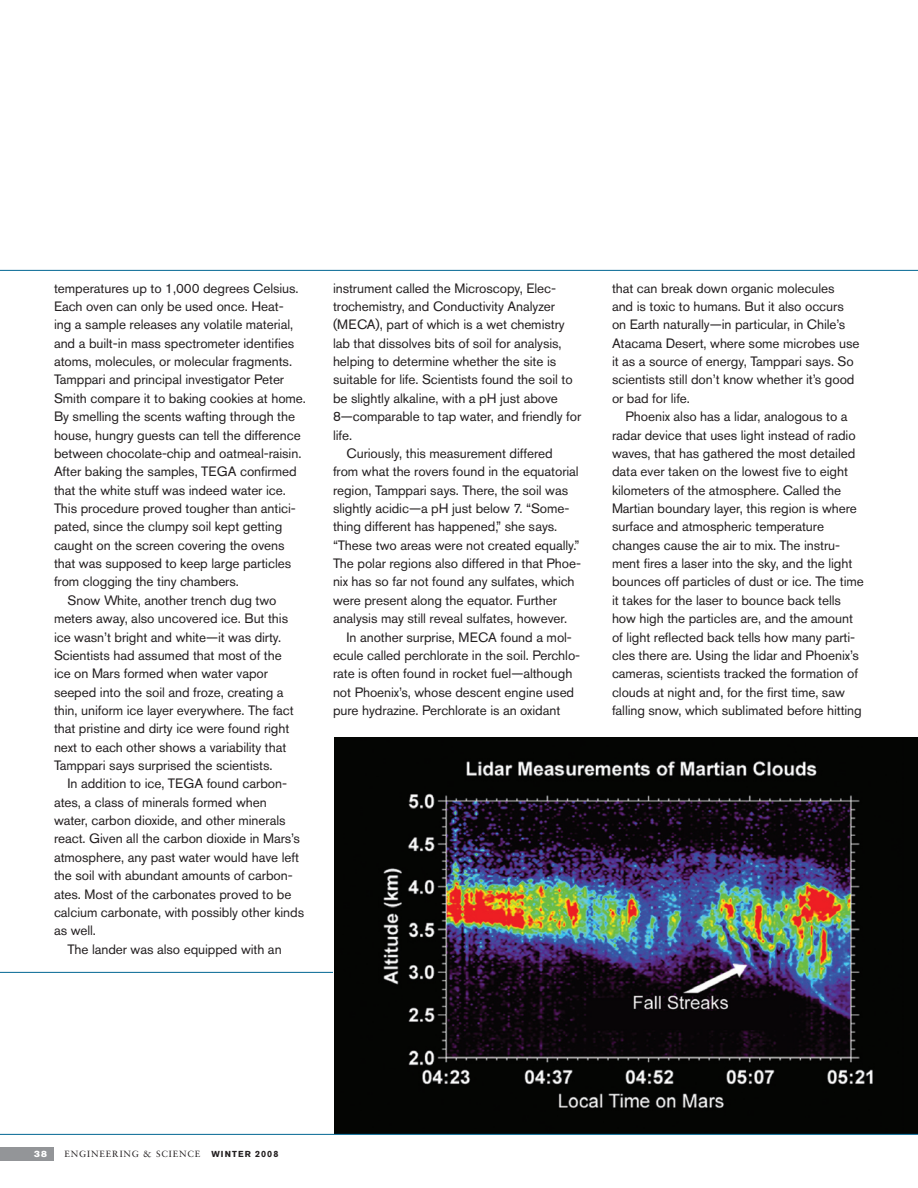
<style>
.page{position:relative;width:918px;height:1188px;background:#fff}
.page>*{position:absolute;margin:0;border:0;box-sizing:border-box;transform-origin:0 0}
.Body{font:13.5px/18.3px "Akzidenz Grotesk Pro";letter-spacing:-.005em;color:#231f20}
.t1{font:9px "Sabon LT Std";letter-spacing:.1em;color:#231f20}
.t2{font:9px "Akzidenz Grotesk Pro Super";color:#fff}
.s1{font-family:"Akzidenz Grotesk Pro";font-weight:700;font-size:8.7px}
.s2{font-family:"Akzidenz Grotesk Pro";font-weight:700}
</style>
<div class="page">
<hr style="left:0;top:972px;width:333px;height:1px;background:#006692">
<hr style="left:0;top:270px;width:918px;height:1px;background:#006692">
<div style="left:0;top:1147px;width:54px;height:14px;background:#939598"></div>
<div style="left:335px;top:737px;width:583px;height:397px;background:#040503"></div>
<img style="left:335px;top:760px;width:568px;height:374px">
<hr style="left:0;top:1134px;width:918px;height:1px;background:#006692">
<p class="Body" style="left:54px;top:279px;width:254px">temperatures up to 1,000 degrees Celsius.<br>Each oven can only be used once. Heat-<br>ing a sample releases any volatile material, and a built-in mass spectrometer identifies atoms, molecules, or molecular fragments.<br>Tamppari and principal investigator Peter Smith compare it to baking cookies at home.<br>By smelling the scents wafting through the house, hungry guests can tell the difference between chocolate-chip and oatmeal-raisin.<br>After baking the samples, TEGA confirmed that the white stuff was indeed water ice.<br>This procedure proved tougher than antici&shy;pated, since the clumpy soil kept getting caught on the screen covering the ovens that was supposed to keep large particles from clogging the tiny chambers.</p>
<p class="Body" style="left:54px;top:591px;width:241px;text-indent:14px">Snow White, another trench dug two meters away, also uncovered ice. But this ice wasn’t bright and white—it was dirty.<br>Scientists had assumed that most of the ice on Mars formed when water vapor seeped into the soil and froze, creating a thin, uniform ice layer everywhere. The fact that pristine and dirty ice were found right next to each other shows a variability that Tamppari says surprised the scientists.</p>
<p class="Body" style="left:54px;top:774px;width:252px;text-indent:14px">In addition to ice, TEGA found carbon&shy;ates, a class of minerals formed when<br>water, carbon dioxide, and other minerals react. Given all the carbon dioxide in Mars’s atmosphere, any past water would have left the soil with abundant amounts of carbon&shy;ates. Most of the carbonates proved to be calcium carbonate, with possibly other kinds as well.</p>
<p class="Body" style="left:68px;top:940px;width:216px">The lander was also equipped with an</p>
<p class="Body" style="left:333px;top:279px;width:250px">instrument called the Microscopy, Elec&shy;trochemistry, and Conductivity Analyzer (MECA), part of which is a wet chemistry lab that dissolves bits of soil for analysis, helping to determine whether the site is suitable for life. Scientists found the soil to be slightly alkaline, with a pH just above 8—comparable to tap water, and friendly for life.</p>
<p class="Body" style="left:333px;top:444px;width:250px;text-indent:14px">Curiously, this measurement differed from what the rovers found in the equatorial region, Tamppari says. There, the soil was slightly acidic—a pH just below 7. “Some&shy;thing different has happened,” she says. “These two areas were not created equally.” The polar regions also differed in that Phoe&shy;nix has so far not found any sulfates, which were present along the equator. Further analysis may still reveal sulfates, however.</p>
<p class="Body" style="left:333px;top:628px;width:249px;text-indent:14px">In another surprise, MECA found a mol&shy;ecule called perchlorate in the soil. Perchlo&shy;rate is often found in rocket fuel—although not Phoenix’s, whose descent engine used pure hydrazine. Perchlorate is an oxidant</p>
<p class="Body" style="left:612px;top:279px;width:249px">that can break down organic molecules<br>and is toxic to humans. But it also occurs on Earth naturally—in particular, in Chile’s Atacama Desert, where some microbes use it as a source of energy, Tamppari says. So scientists still don’t know whether it’s good or bad for life.</p>
<p class="Body" style="left:612px;top:407px;width:253px;text-indent:14px">Phoenix also has a lidar, analogous to a radar device that uses light instead of radio waves, that has gathered the most detailed data ever taken on the lowest five to eight kilometers of the atmosphere. Called the Martian boundary layer, this region is where surface and atmospheric temperature changes cause the air to mix. The instru&shy;ment fires a laser into the sky, and the light bounces off particles of dust or ice. The time it takes for the laser to bounce back tells how high the particles are, and the amount of light reflected back tells how many parti&shy;cles there are. Using the lidar and Phoenix’s cameras, scientists tracked the formation of clouds at night and, for the first time, saw falling snow, which sublimated before hitting</p>
<p class="t2" style="left:34px;top:1148px;width:14px">38</p>
<p class="t1" style="left:64px;top:1149px;width:215px">ENGINEERING &amp; SCIENCE <span class="s1">WINTER</span> <span class="s2">2008</span></p>
</div>
